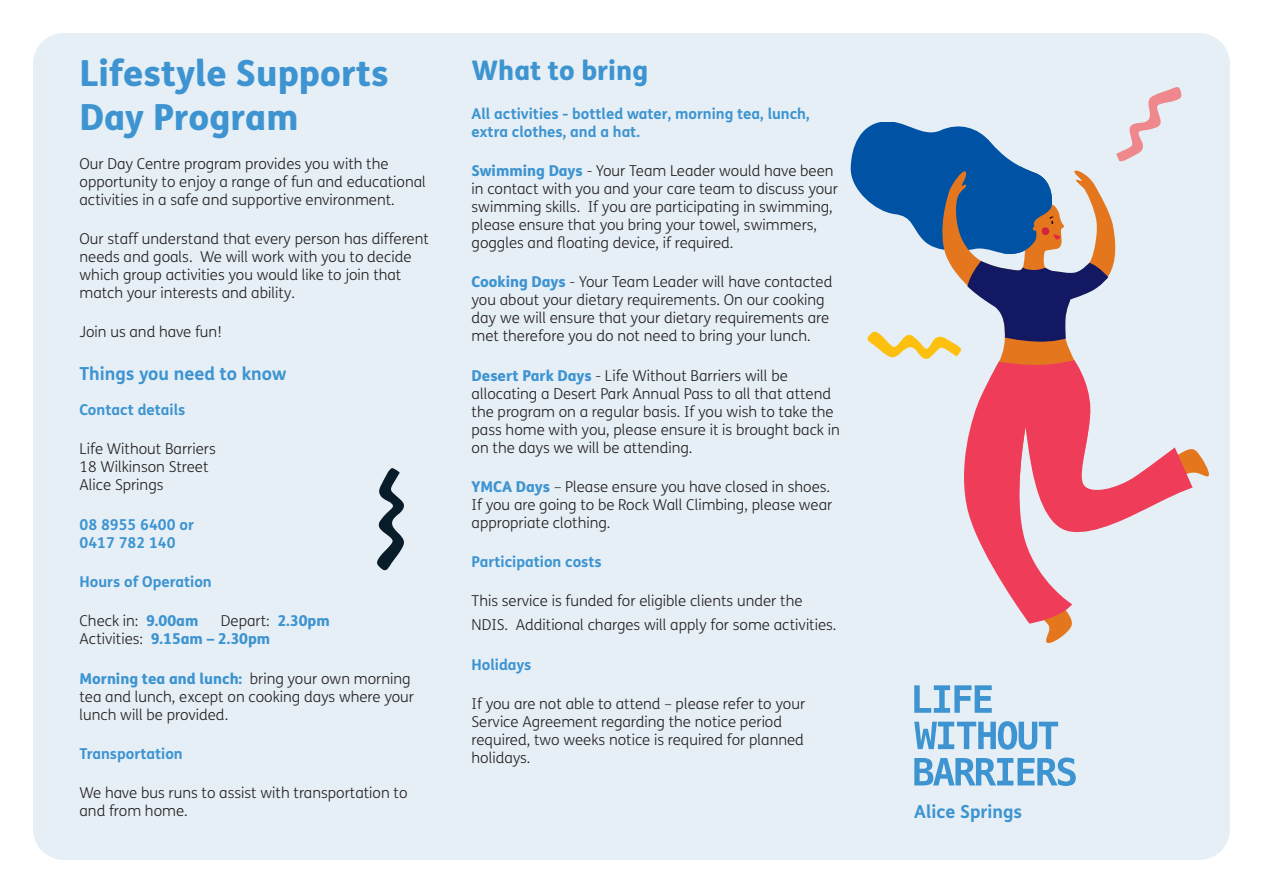
<style>
.page{position:relative;width:1263px;height:893px;background:#fff}
.page>*{position:absolute;margin:0;border:0;box-sizing:border-box;transform-origin:0 0}
.Head_3{font:800 36px/43.2px "FS Me";color:#3d94d1}
.t1{font:800 27px "FS Me";color:#3d94d1}
.t2{font:700 18px "FS Me";color:#3d94d1}
.t3{font:300 15px/18px "FS Me";color:#231f20}
.t4{font:700 15px/18px "FS Me";color:#3d94d1}
.t5{font:800 15px/18px "FS Me";color:#3d94d1}
.s1{font-weight:800;color:#3d94d1}
.s2{font-weight:300;color:#231f20}
</style>
<div class="page">
<div style="left:33px;top:33px;width:1197px;height:827px;background:#e6eff6"></div>
<p class="Head_3" style="left:80px;top:50px;width:310px">Lifestyle Supports<br>Day Program</p>
<p class="t3" style="left:80px;top:154px;width:348px">Our Day Centre program provides you with the opportunity to enjoy a range of fun and educational activities in a safe and supportive environment.</p>
<p class="t3" style="left:80px;top:229px;width:351px">Our staff understand that every person has different needs and goals. We will work with you to decide which group activities you would like to join that match your interests and ability.</p>
<p class="t3" style="left:80px;top:323px;width:144px">Join us and have fun!</p>
<h2 class="t2" style="left:80px;top:360px;width:208px">Things you need to know</h2>
<h4 class="t4" style="left:80px;top:400px;width:107px">Contact details</h4>
<p class="t3" style="left:80px;top:440px;width:138px">Life Without Barriers<br>18 Wilkinson Street<br>Alice Springs</p>
<p class="t4" style="left:80px;top:515px;width:116px">08 8955 6400 or<br>0417 782 140</p>
<h4 class="t4" style="left:80px;top:572px;width:134px">Hours of Operation</h4>
<p class="t3" style="left:80px;top:612px;width:120px">Check in: <span class="s1">9.00am</span></p>
<p class="t5" style="left:80px;top:611px;width:252px;text-indent:141px"><span class="s2">Depart:</span> 2.30pm<br><span class="s2">Activities:</span> 9.15am – 2.30pm</p>
<p class="t3" style="left:80px;top:669px;width:336px"><span class="s1">Morning tea and lunch:</span> bring your own morning tea and lunch, except on cooking days where your lunch will be provided.</p>
<h4 class="t4" style="left:80px;top:744px;width:105px">Transportation</h4>
<p class="t3" style="left:80px;top:783px;width:329px">We have bus runs to assist with transportation to and from home.</p>
<h4 class="t1" style="left:472px;top:49px;width:178px">What to bring</h4>
<p class="t4" style="left:472px;top:104px;width:340px">All activities - bottled water, morning tea, lunch, extra clothes, and a hat.</p>
<p class="t3" style="left:472px;top:161px;width:368px"><span class="s1">Swimming Days</span> - Your Team Leader would have been in contact with you and your care team to discuss your swimming skills. If you are participating in swimming, please ensure that you bring your towel, swimmers, goggles and floating device, if required.</p>
<p class="t3" style="left:472px;top:273px;width:362px"><span class="s1">Cooking Days</span> - Your Team Leader will have contacted you about your dietary requirements. On our cooking day we will ensure that your dietary requirements are met therefore you do not need to bring your lunch.</p>
<p class="t3" style="left:472px;top:366px;width:370px"><span class="s1">Desert Park Days</span> - Life Without Barriers will be allocating a Desert Park Annual Pass to all that attend the program on a regular basis. If you wish to take the pass home with you, please ensure it is brought back in on the days we will be attending.</p>
<p class="t3" style="left:472px;top:477px;width:362px"><span class="s1">YMCA Days</span> – Please ensure you have closed in shoes.<br>If you are going to be Rock Wall Climbing, please wear appropriate clothing.</p>
<h4 class="t4" style="left:472px;top:552px;width:132px">Participation costs</h4>
<p class="t3" style="left:472px;top:589px;width:366px;line-height:24px">This service is funded for eligible clients under the<br>NDIS. Additional charges will apply for some activities.</p>
<h4 class="t4" style="left:472px;top:655px;width:61px">Holidays</h4>
<p class="t3" style="left:472px;top:694px;width:335px">If you are not able to attend – please refer to your Service Agreement regarding the notice period required, two weeks notice is required for planned holidays.</p>
<h2 class="t2" style="left:914px;top:797px;width:109px">Alice Springs</h2>
</div>
